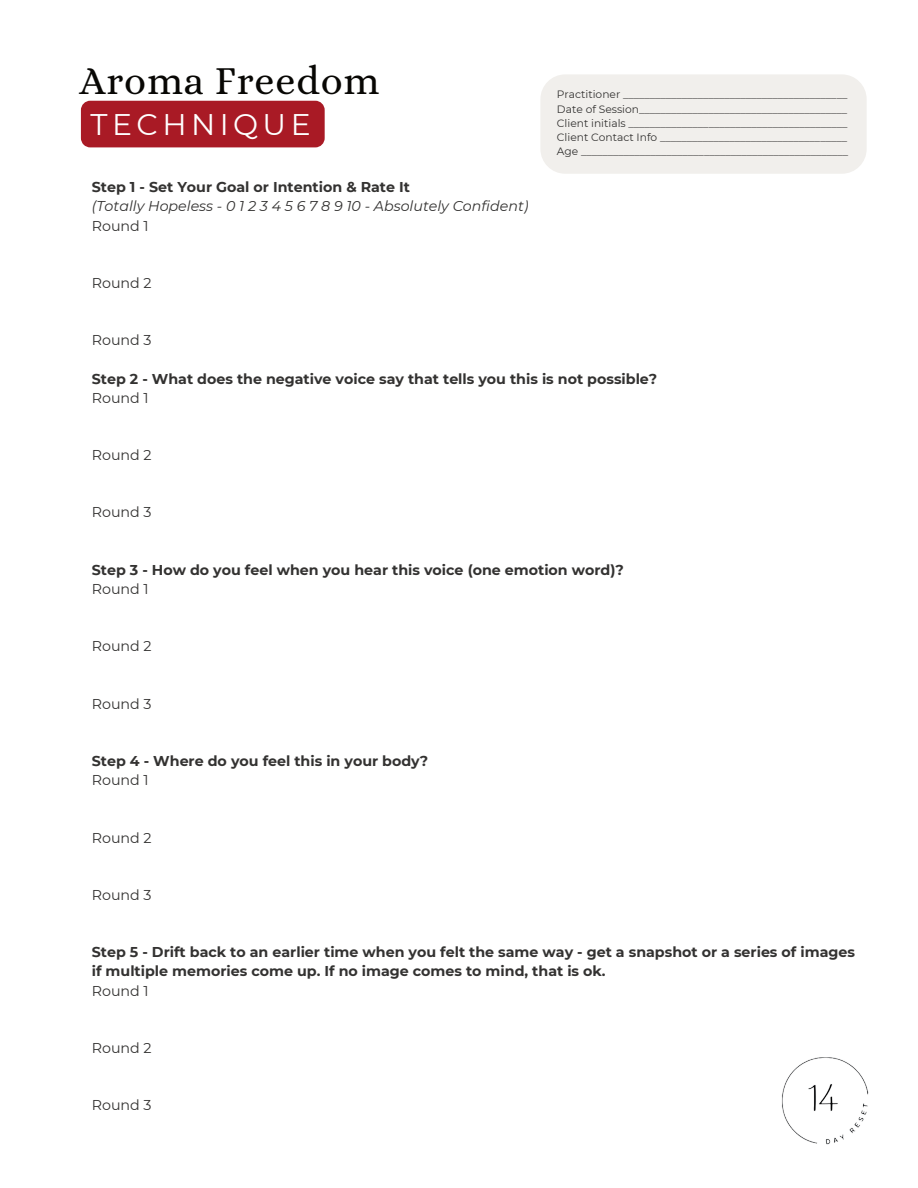
<style>
.page{position:relative;width:918px;height:1188px;background:#fff}
.page>*{position:absolute;margin:0;border:0;box-sizing:border-box;transform-origin:0 0}
.t1{font:40.2px "Alice";letter-spacing:.02em;color:#080704}
.t2{font:29.85px "Montserrat";letter-spacing:.15em;color:#fff}
.t3{font:700 14.25px/19.2px "Montserrat";color:#333231}
.t4{font:14.25px "Montserrat";color:#333231}
.t5{font:italic 14.25px "Montserrat";color:#333231}
.t6{font:10.65px/14.2px "Montserrat";color:#333231;text-align:justify}
</style>
<div class="page">
<div style="left:81px;top:101px;width:244px;height:46px;background:#a91a25"></div>
<div style="left:540px;top:74px;width:327px;height:100px;background:#f1efec;border-radius:25px"></div>
<img style="left:782px;top:1057px;width:87px;height:88px">
<h1 class="t1" style="left:79px;top:59px;width:302px">Aroma Freedom</h1>
<h2 class="t2" style="left:90px;top:104px;width:222px">TECHNIQUE</h2>
<p class="t3" style="left:92px;top:177px;width:320px">Step 1 - Set Your Goal or Intention &amp; Rate It</p>
<p class="t5" style="left:92px;top:197px;width:438px">(Totally Hopeless - 0 1 2 3 4 5 6 7 8 9 10 - Absolutely Confident)</p>
<p class="t4" style="left:92px;top:216px;width:58px">Round 1</p>
<p class="t4" style="left:92px;top:273px;width:61px">Round 2</p>
<p class="t6" style="left:557px;top:87px;width:293px">Practitioner __________________________________________ Date of Session_______________________________________ Client initials _________________________________________ Client Contact Info ___________________________________ Age __________________________________________________</p>
<p class="t4" style="left:92px;top:331px;width:61px">Round 3</p>
<p class="t3" style="left:92px;top:368px;width:567px">Step 2 - What does the negative voice say that tells you this is not possible?</p>
<p class="t4" style="left:92px;top:388px;width:58px">Round 1</p>
<p class="t4" style="left:92px;top:445px;width:61px">Round 2</p>
<p class="t4" style="left:92px;top:503px;width:61px">Round 3</p>
<p class="t3" style="left:92px;top:559px;width:534px">Step 3 - How do you feel when you hear this voice (one emotion word)?</p>
<p class="t4" style="left:92px;top:579px;width:58px">Round 1</p>
<p class="t4" style="left:92px;top:637px;width:61px">Round 2</p>
<p class="t4" style="left:92px;top:694px;width:61px">Round 3</p>
<p class="t3" style="left:92px;top:751px;width:338px">Step 4 - Where do you feel this in your body?</p>
<p class="t4" style="left:92px;top:770px;width:58px">Round 1</p>
<p class="t4" style="left:92px;top:828px;width:61px">Round 2</p>
<p class="t4" style="left:92px;top:885px;width:61px">Round 3</p>
<p class="t3" style="left:92px;top:942px;width:765px">Step 5 - Drift back to an earlier time when you felt the same way - get a snapshot or a series of images if multiple memories come up. If no image comes to mind, that is ok.</p>
<p class="t4" style="left:92px;top:981px;width:58px">Round 1</p>
<p class="t4" style="left:92px;top:1038px;width:61px">Round 2</p>
<p class="t4" style="left:92px;top:1096px;width:61px">Round 3</p>
</div>
